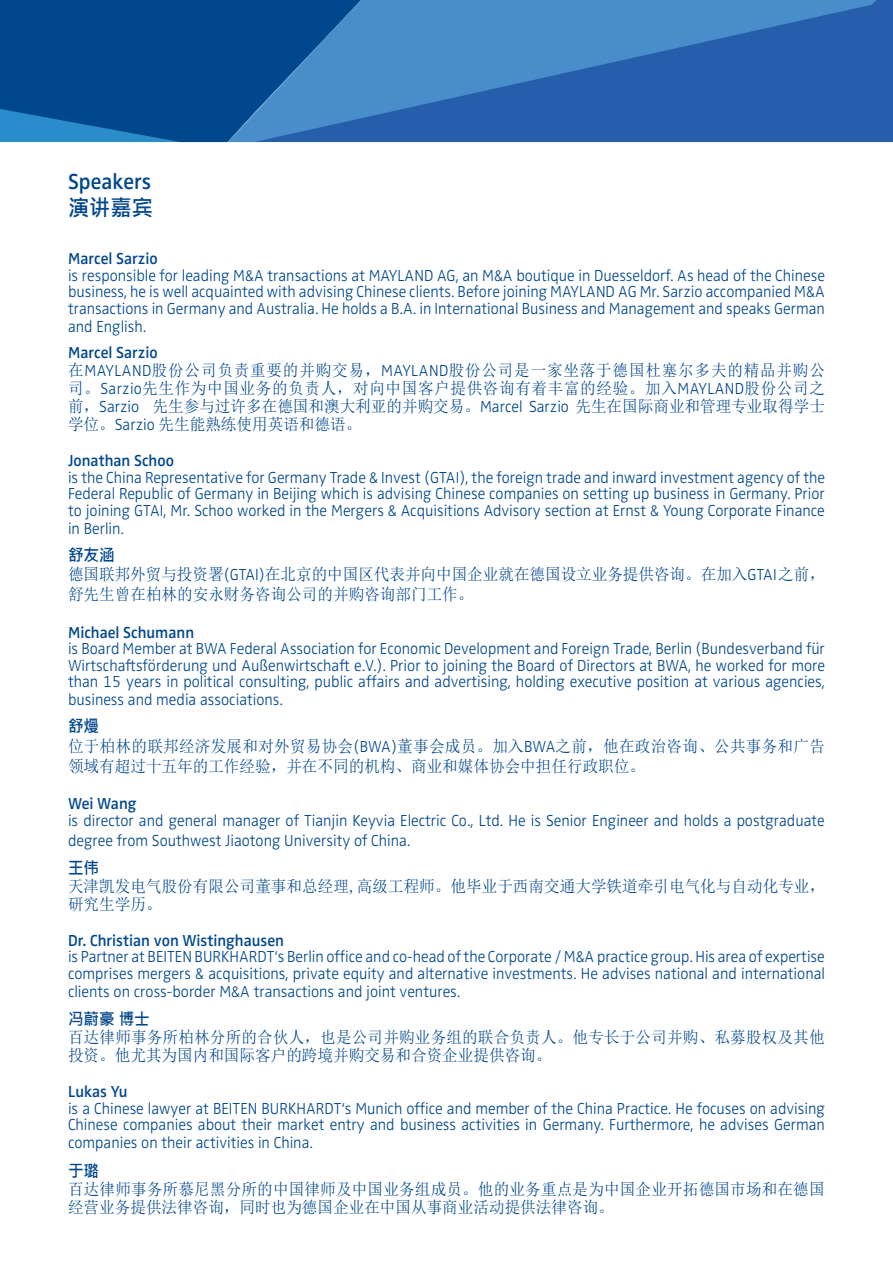
<style>
.page{position:relative;width:893px;height:1263px;background:#fff}
.page>*{position:absolute;margin:0;border:0;box-sizing:border-box;transform-origin:0 0}
.t1{font:600 22.5px "Zwo OT";color:#01478d;scale:.95 1}
.t2{font:700 22.5px "Microsoft Jheng Hei";color:#01478d;scale:.95 1}
.t3{font:300 16.5px/16.5px "Zwo OT";color:#01478d;text-align:justify;scale:.95 1}
.t4{font:16.5px/18px "Sim Sun";color:#01478d;scale:.95 1}
.t5{font:600 16.5px "Zwo OT";color:#01478d;scale:.95 1}
.t6{font:700 16.5px "Microsoft Jheng Hei";color:#01478d;scale:.95 1}
.s1{font-family:"Zwo OT";font-weight:300}
</style>
<div class="page">
<div style="left:0;top:0;width:228px;height:40px;background:#01478d"></div>
<div style="left:877px;top:0;width:16px;height:142px;background:#275eac"></div>
<svg style="left:0;top:40px;width:228px;height:102px;background:#064f94"></svg>
<svg style="left:228px;top:0;width:649px;height:142px;background:#3170b6"></svg>
<p class="t1" style="left:68px;top:168px;width:89px">Speakers</p>
<p class="t2" style="left:68px;top:193px;width:91px">演讲嘉宾</p>
<p class="t5" style="left:68px;top:249px;width:96px">Marcel Sarzio</p>
<p class="t3" style="left:68px;top:268px;width:798px">is responsible for leading M&amp;A transactions at MAYLAND AG, an M&amp;A boutique in Duesseldorf. As head of the Chinese business, he is well acquainted with advising Chinese clients. Before joining MAYLAND AG Mr. Sarzio accompanied M&amp;A transactions in Germany and Australia. He holds a B.A. in International Business and Management and speaks German</p>
<p class="t3" style="left:68px;top:319px;width:84px">and English.</p>
<p class="t5" style="left:68px;top:343px;width:96px">Marcel Sarzio</p>
<p class="t4" style="left:68px;top:362px;width:798px;text-align:justify">在<span class="s1">MAYLAND</span>股份公司负责重要的并购交易，<span class="s1">MAYLAND</span>股份公司是一家坐落于德国杜塞尔多夫的精品并购公司。<span class="s1">Sarzio</span>先生作为中国业务的负责人，对向中国客户提供咨询有着丰富的经验。加入<span class="s1">MAYLAND</span>股份公司之前，<span class="s1">Sarzio</span> 先生参与过许多在德国和澳大利亚的并购交易。<span class="s1">Marcel Sarzio</span> 先生在国际商业和管理专业取得学士学位。<span class="s1">Sarzio</span> 先生能熟练使用英语和德语。</p>
<p class="t5" style="left:68px;top:451px;width:113px">Jonathan Schoo</p>
<p class="t3" style="left:68px;top:470px;width:798px">is the China Representative for Germany Trade &amp; Invest (GTAI), the foreign trade and inward investment agency of the Federal Republic of Germany in Beijing which is advising Chinese companies on setting up business in Germany. Prior to joining GTAI, Mr. Schoo worked in the Mergers &amp; Acquisitions Advisory section at Ernst &amp; Young Corporate Finance</p>
<p class="t3" style="left:68px;top:521px;width:60px">in Berlin.</p>
<p class="t6" style="left:68px;top:544px;width:51px">舒友涵</p>
<p class="t4" style="left:68px;top:565px;width:798px">德国联邦外贸与投资署<span class="s1">(GTAI)</span>在北京的中国区代表并向中国企业就在德国设立业务提供咨询。在加入<span class="s1">GTAI</span> 之前，</p>
<p class="t4" style="left:68px;top:585px;width:428px">舒先生曾在柏林的安永财务咨询公司的并购咨询部门工作。</p>
<p class="t5" style="left:68px;top:623px;width:134px">Michael Schumann</p>
<p class="t3" style="left:68px;top:641px;width:798px">is Board Member at BWA Federal Association for Economic Development and Foreign Trade, Berlin (Bundesverband für Wirtschaftsförderung und Außenwirtschaft e.V.). Prior to joining the Board of Directors at BWA, he worked for more than 15 years in political consulting, public affairs and advertising, holding executive position at various agencies,</p>
<p class="t3" style="left:68px;top:692px;width:228px">business and media associations.</p>
<p class="t6" style="left:68px;top:715px;width:34px">舒熳</p>
<p class="t4" style="left:68px;top:736px;width:798px;line-height:19.8px">位于柏林的联邦经济发展和对外贸易协会<span class="s1">(BWA)</span>董事会成员。加入<span class="s1">BWA</span>之前，他在政治咨询、公共事务和广告领域有超过十五年的工作经验，并在不同的机构、商业和媒体协会中担任行政职位。</p>
<p class="t5" style="left:68px;top:794px;width:74px">Wei Wang</p>
<p class="t3" style="left:68px;top:811px;width:798px;line-height:19.8px">is director and general manager of Tianjin Keyvia Electric Co., Ltd. He is Senior Engineer and holds a postgraduate degree from Southwest Jiaotong University of China.</p>
<p class="t6" style="left:68px;top:857px;width:34px">王伟</p>
<p class="t4" style="left:68px;top:877px;width:798px">天津凯发电气股份有限公司董事和总经理,高级工程师。他毕业于西南交通大学铁道牵引电气化与自动化专业，研究生学历。</p>
<p class="t5" style="left:68px;top:931px;width:229px">Dr. Christian von Wistinghausen</p>
<p class="t3" style="left:68px;top:949px;width:798px">is Partner at BEITEN BURKHARDT‘s Berlin office and co-head of the Corporate / M&amp;A practice group. His area of expertise comprises mergers &amp; acquisitions, private equity and alternative investments. He advises national and international</p>
<p class="t3" style="left:68px;top:983px;width:414px">clients on cross-border M&amp;A transactions and joint ventures.</p>
<p class="t6" style="left:68px;top:1009px;width:88px">冯蔚豪博士</p>
<p class="t4" style="left:68px;top:1028px;width:798px">百达律师事务所柏林分所的合伙人，也是公司并购业务组的联合负责人。他专长于公司并购、私募股权及其他投资。他尤其为国内和国际客户的跨境并购交易和合资企业提供咨询。</p>
<p class="t5" style="left:68px;top:1082px;width:64px">Lukas Yu</p>
<p class="t3" style="left:68px;top:1100px;width:798px">is a Chinese lawyer at BEITEN BURKHARDT‘s Munich office and member of the China Practice. He focuses on advising<br>Chinese companies about their market entry and business activities in Germany. Furthermore, he advises German</p>
<p class="t3" style="left:68px;top:1135px;width:259px">companies on their activities in China.</p>
<p class="t6" style="left:68px;top:1160px;width:34px">于璐</p>
<p class="t4" style="left:68px;top:1180px;width:798px">百达律师事务所慕尼黑分所的中国律师及中国业务组成员。他的业务重点是为中国企业开拓德国市场和在德国经营业务提供法律咨询，同时也为德国企业在中国从事商业活动提供法律咨询。</p>
</div>
